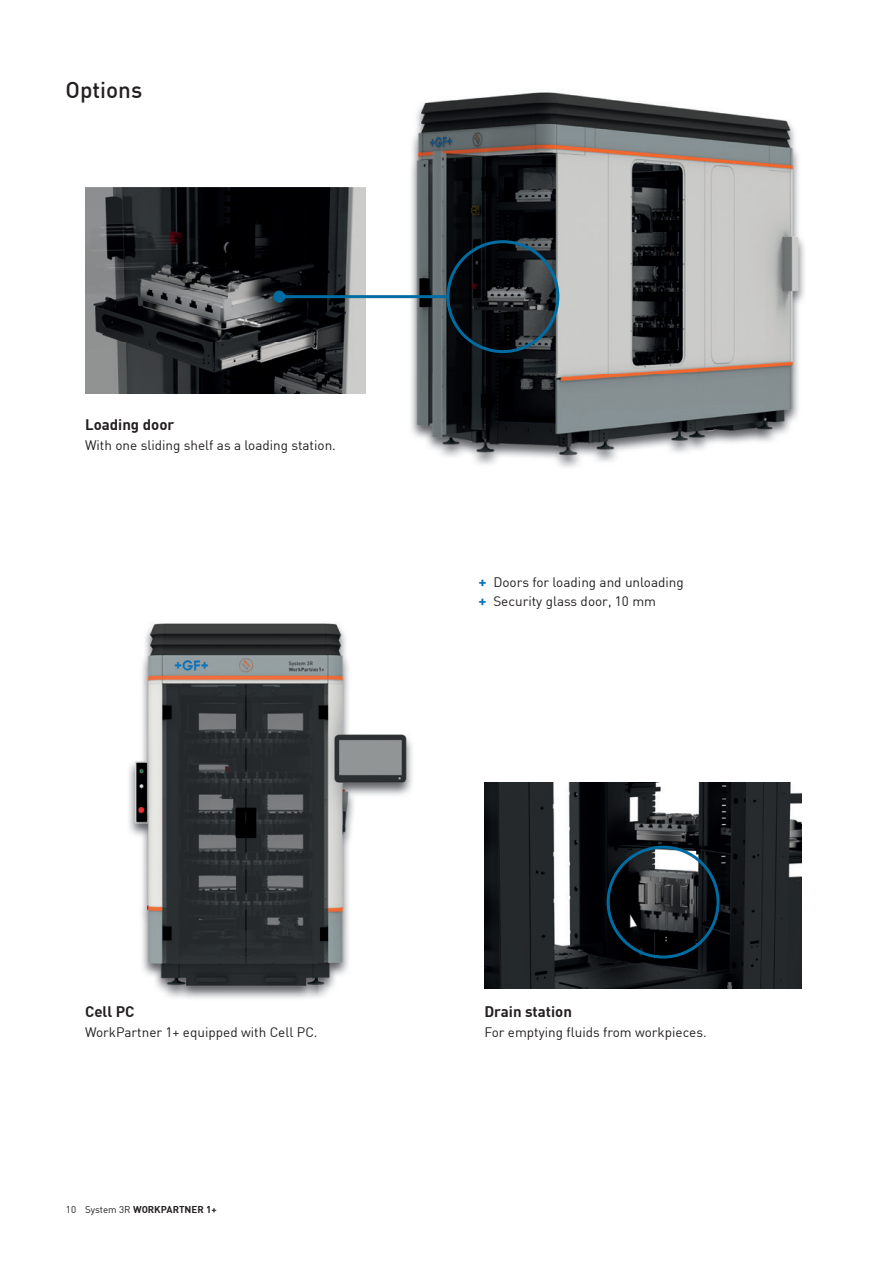
<style>
.page{position:relative;width:893px;height:1263px;background:#fff}
.page>*{position:absolute;margin:0;border:0;box-sizing:border-box;transform-origin:0 0}
.t1{font:500 22.5px "DIN";color:#231f20}
.t2{font:700 15px "DIN";color:#231f20}
.t3{font:13.5px/19.5px "DIN";color:#231f20}
.t4{font:700 9.75px "DIN";color:#231f20}
.s1{font-weight:700;font-size:15px;color:#fff}
.s2{font-weight:400}
</style>
<div class="page">
<img style="left:409px;top:92px;width:396px;height:375px">
<img style="left:129px;top:623px;width:283px;height:376px">
<img style="left:85px;top:187px;width:281px;height:207px">
<img style="left:484px;top:782px;width:318px;height:207px">
<hr style="left:279px;top:295px;width:167px;height:3px;background:#006da2">
<div style="left:273px;top:291px;width:12px;height:12px;background:#006da2;border-radius:50%"></div>
<div style="left:607px;top:846px;width:112px;height:112px;border:3px solid #006da2;border-radius:50%"></div>
<div style="left:446px;top:240px;width:113px;height:113px;border:3px solid #006da2;border-radius:50%"></div>
<h1 class="t1" style="left:66px;top:75px;width:78px">Options</h1>
<p class="t2" style="left:85px;top:415px;width:91px">Loading door</p>
<p class="t3" style="left:85px;top:435px;width:252px">With one sliding shelf as a loading station.</p>
<p class="t3" style="left:478px;top:572px;width:207px"><span class="s1">+</span> Doors for loading and unloading <span class="s1">+</span> Security glass door, 10 mm</p>
<p class="t2" style="left:85px;top:1002px;width:51px">Cell PC</p>
<p class="t3" style="left:85px;top:1022px;width:234px">WorkPartner 1+ equipped with Cell PC.</p>
<p class="t4" style="left:66px;top:1203px;width:152px"><span class="s2">10 System 3R</span> WORKPARTNER 1+</p>
<p class="t2" style="left:484px;top:1002px;width:89px">Drain station</p>
<p class="t3" style="left:484px;top:1022px;width:224px">For emptying fluids from workpieces.</p>
</div>
